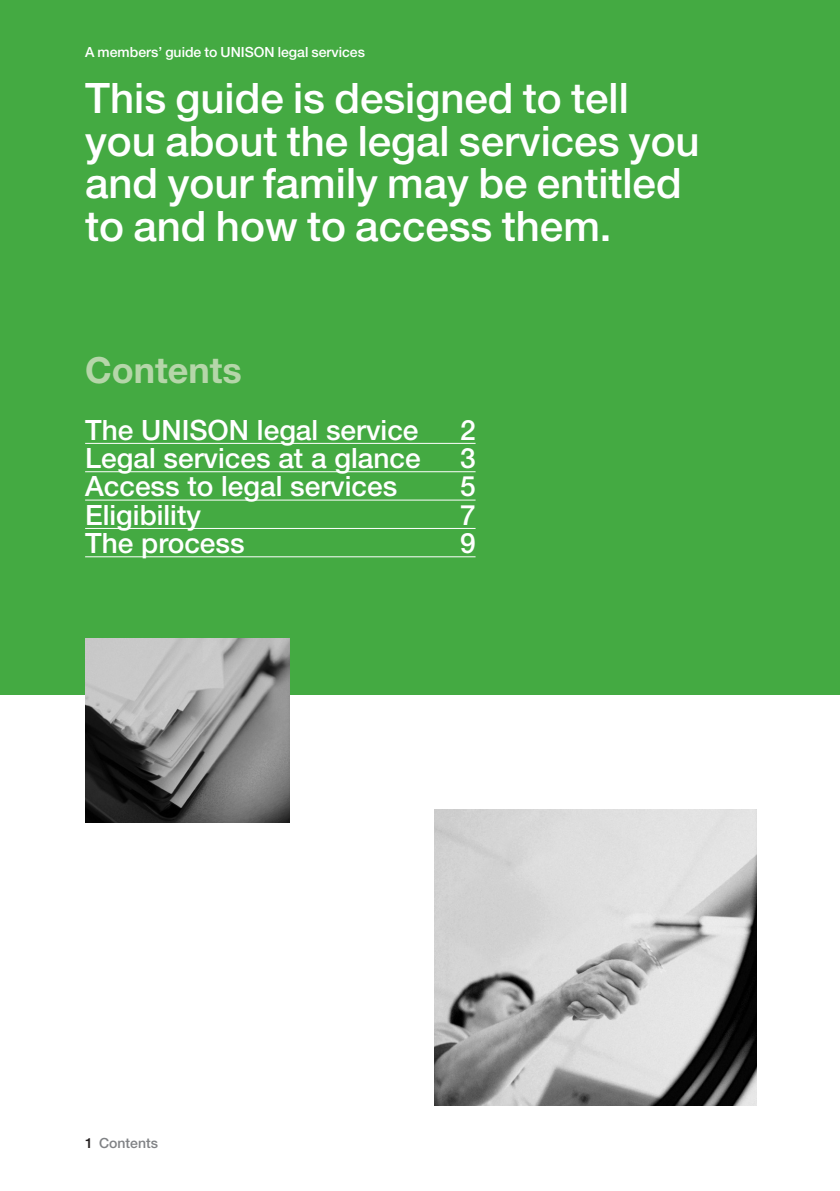
<style>
.page{position:relative;width:840px;height:1191px;background:#fff}
.page>*{position:absolute;margin:0;border:0;box-sizing:border-box;transform-origin:0 0}
.t1{font:500 42px/42.6px "Helvetica Neue";color:#fff}
.t2{font:700 36px "Helvetica Neue";color:#b5d6a9}
.t3{font:500 28px "Helvetica Neue";color:#fff}
.t4{font:500 14px "Helvetica Neue";color:#fff}
.t5{font:500 14px "Helvetica Neue";color:#808285}
.s1{color:#231f20}
</style>
<div class="page">
<div style="left:0;top:0;width:839px;height:694px;background:#44aa42"></div>
<hr style="left:85px;top:443px;width:390px;height:1px;background:#fff">
<hr style="left:85px;top:471px;width:390px;height:1px;background:#fff">
<hr style="left:85px;top:500px;width:390px;height:1px;background:#fff">
<hr style="left:85px;top:528px;width:390px;height:1px;background:#fff">
<hr style="left:85px;top:556px;width:390px;height:1px;background:#fff">
<img style="left:85px;top:638px;width:204px;height:184px">
<img style="left:434px;top:809px;width:322px;height:297px">
<p class="t4" style="left:85px;top:43px;width:281px">A members’ guide to UNISON legal services</p>
<p class="t1" style="left:85px;top:77px;width:615px">This guide is designed to tell you about the legal services you and your family may be entitled to and how to access them.</p>
<p class="t2" style="left:85px;top:348px;width:158px">Contents</p>
<p class="t3" style="left:85px;top:413px;width:335px">The UNISON legal service</p>
<p class="t3" style="left:459px;top:413px;width:17px">2</p>
<p class="t3" style="left:85px;top:441px;width:337px">Legal services at a glance</p>
<p class="t3" style="left:459px;top:441px;width:17px">3</p>
<p class="t3" style="left:85px;top:469px;width:313px">Access to legal services</p>
<p class="t3" style="left:459px;top:469px;width:17px">5</p>
<p class="t3" style="left:85px;top:498px;width:117px">Eligibility</p>
<p class="t3" style="left:459px;top:498px;width:17px">7</p>
<p class="t3" style="left:85px;top:526px;width:161px">The process</p>
<p class="t3" style="left:459px;top:526px;width:17px">9</p>
<p class="t5" style="left:85px;top:1135px;width:74px"><span class="s1">1</span> Contents</p>
</div>
